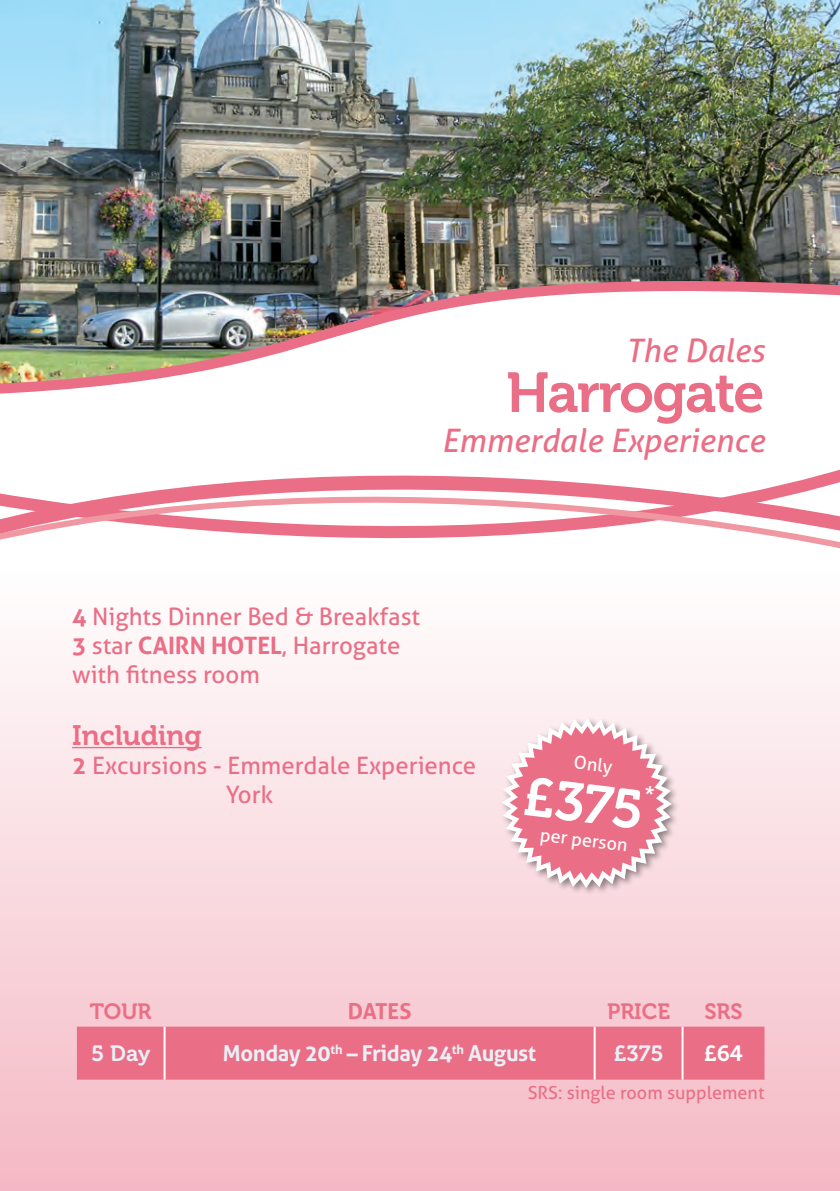
<style>
.page{position:relative;width:840px;height:1191px;background:#fff}
.page>*{position:absolute;margin:0;border:0;box-sizing:border-box;transform-origin:0 0}
.t1{font:56px "Museo 700";letter-spacing:-.03em;color:#ea6f86}
.t2{font:54px "Museo 700";color:#fff}
.t3{font:italic 32.4px "Aller";color:#ea6f86}
.t4{font:28px "Museo 700";color:#ea6f86}
.t5{font:24px/28.8px "Aller";color:#ea6f86}
.t6{font:700 22px "Aller";letter-spacing:-.02em;color:#e8f0f7}
.t7{font:22px "Museo 700";color:#ea6f86}
.t8{font:22px "Museo 700";letter-spacing:-.005em;color:#e8f0f7}
.t9{font:700 22px "Aller";letter-spacing:-.01em;color:#ea6f86}
.t10{font:22px "Museo 700";color:#fff}
.t11{font:18px "Aller";color:#ea6f86}
.t12{font:18px "Aller";color:#fff}
.s1{font-weight:700}
</style>
<div class="page">
<div style="left:0;top:567px;width:839px;height:624px;background:linear-gradient(to bottom,#fff,#f4b8c3)"></div>
<hr style="left:72px;top:747px;width:129px;height:1px;background:#ea6f86">
<svg style="left:0;top:570px;width:839px;height:34px"></svg>
<svg style="left:0;top:567px;width:839px;height:3px"></svg>
<svg style="left:0;top:470px;width:839px;height:78px"></svg>
<div style="left:499px;top:716px;width:180px;height:180px;background:#231f20;opacity:.5"></div>
<div style="left:77px;top:1026px;width:687px;height:53px;background:#ea6f86"></div>
<hr style="left:163px;top:1026px;width:2px;height:53px;background:#fff">
<hr style="left:593px;top:1026px;width:2px;height:53px;background:#fff">
<hr style="left:681px;top:1026px;width:2px;height:53px;background:#fff">
<img style="left:0;top:0;width:839px;height:394px">
<svg style="left:497px;top:715px;width:178px;height:177px;background:#eda4b2"></svg>
<h3 class="t3" style="left:625px;top:331px;width:140px">The Dales</h3>
<h1 class="t1" style="left:506px;top:361px;width:260px">Harrogate</h1>
<h3 class="t3" style="left:441px;top:421px;width:324px">Emmerdale Experience</h3>
<p class="t5" style="left:72px;top:602px;width:349px"><span class="s1">4</span> Nights Dinner Bed &amp; Breakfast<br><span class="s1">3</span> star <span class="s1">CAIRN HOTEL</span>, Harrogate with fitness room</p>
<p class="t4" style="left:72px;top:720px;width:131px">Including</p>
<p class="t5" style="left:226px;top:751px;width:252px;text-indent:-154px"><span class="s1">2</span> Excursions - Emmerdale Experience<br>York</p>
<p class="t12" style="left:575px;top:751px;width:40px;rotate:7deg">Only</p>
<h2 class="t2" style="left:527px;top:766px;width:122px;rotate:7deg">£375</h2>
<p class="t12" style="left:541px;top:823px;width:89px;rotate:7deg">per person</p>
<p class="t7" style="left:90px;top:998px;width:63px">TOUR</p>
<p class="t9" style="left:347px;top:997px;width:65px">DATES</p>
<p class="t7" style="left:606px;top:998px;width:65px">PRICE</p>
<p class="t7" style="left:704px;top:998px;width:40px">SRS</p>
<p class="t8" style="left:91px;top:1041px;width:61px">5 Day</p>
<p class="t6" style="left:223px;top:1039px;width:314px">Monday 20<sup>th</sup> – Friday 24<sup>th</sup> August</p>
<p class="t8" style="left:613px;top:1041px;width:51px">£375</p>
<p class="t10" style="left:703px;top:1041px;width:40px">£64</p>
<p class="t11" style="left:527px;top:1081px;width:238px">SRS: single room supplement</p>
</div>
